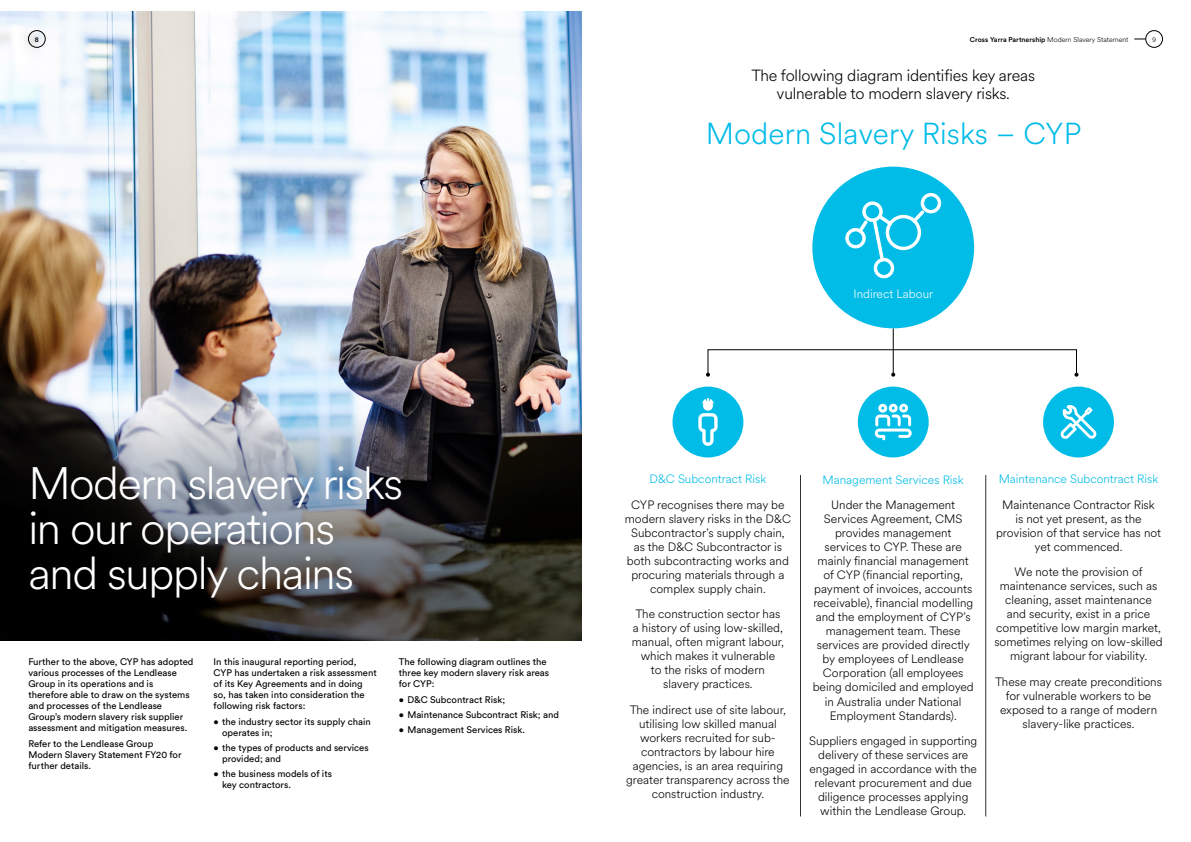
<style>
.page{position:relative;width:1191px;height:842px;background:#fff}
.page>*{position:absolute;margin:0;border:0;box-sizing:border-box;transform-origin:0 0}
.t1{font:300 45px/45px "Circular XX";letter-spacing:-.03em;color:#fff}
.t2{font:300 30px "Circular XX";letter-spacing:.005em;color:#00bce7}
.t3{font:300 16px/18px "Circular XX";letter-spacing:-.01em;color:#000;text-align:center}
.t4{font:300 12px/14px "Circular XX";color:#000;text-align:center}
.t5{font:300 12px "Circular XX";color:#00bce7}
.t6{font:300 12px "Circular XX";color:#fff}
.t7{font:9.5px/11px "Circular Std";color:#000}
.t8{font:300 7px "Circular XX";color:#000}
.t9{font:500 7px "Circular Std";color:#000}
.s1{font-family:"Circular Std";font-weight:500}
</style>
<div class="page">
<img style="left:0;top:11px;width:581px;height:354px">
<img style="left:0;top:365px;width:581px;height:276px">
<hr style="left:800px;top:475px;width:1px;height:341px;background:#323232">
<div style="left:672px;top:387px;width:71px;height:70px;background:#00bce7;border-radius:50%"></div>
<hr style="left:985px;top:475px;width:1px;height:341px;background:#323232">
<svg style="left:706px;top:373px;width:4px;height:4px"></svg>
<svg style="left:1074px;top:373px;width:4px;height:4px"></svg>
<hr style="left:893px;top:328px;width:1px;height:47px;background:#000">
<svg style="left:891px;top:373px;width:4px;height:4px"></svg>
<div style="left:812px;top:167px;width:162px;height:161px;background:#00bce7;border-radius:50%"></div>
<svg style="left:845px;top:193px;width:96px;height:85px"></svg>
<div style="left:857px;top:387px;width:71px;height:70px;background:#00bce7;border-radius:50%"></div>
<div style="left:1043px;top:387px;width:71px;height:70px;background:#00bce7;border-radius:50%"></div>
<svg style="left:1060px;top:405px;width:37px;height:34px"></svg>
<svg style="left:698px;top:398px;width:20px;height:48px"></svg>
<svg style="left:874px;top:403px;width:38px;height:38px"></svg>
<div style="left:1145px;top:30px;width:17px;height:17px;border:1px solid #000;border-radius:50%"></div>
<div style="left:28px;top:30px;width:17px;height:17px;border:1px solid #000;border-radius:50%"></div>
<p class="t9" style="left:35px;top:35px;width:5px">8</p>
<p class="t8" style="left:970px;top:34px;width:160px"><span class="s1">Cross Yarra Partnership</span> Modern Slavery Statement</p>
<p class="t8" style="left:1152px;top:34px;width:6px">9</p>
<h3 class="t3" style="left:751px;top:66px;width:285px">The following diagram identifies key areas vulnerable to modern slavery risks.</h3>
<h2 class="t2" style="left:706px;top:113px;width:377px">Modern Slavery Risks – CYP</h2>
<h1 class="t1" style="left:28px;top:459px;width:376px">Modern slavery risks in our operations and supply chains</h1>
<p class="t7" style="left:28px;top:656px;width:167px">Further to the above, CYP has adopted various processes of the Lendlease Group in its operations and is therefore able to draw on the systems and processes of the Lendlease Group’s modern slavery risk supplier assessment and mitigation measures.</p>
<p class="t7" style="left:28px;top:738px;width:155px">Refer to the Lendlease Group<br>Modern Slavery Statement FY20 for further details.</p>
<p class="t7" style="left:214px;top:656px;width:165px">In this inaugural reporting period, CYP has undertaken a risk assessment of its Key Agreements and in doing so, has taken into consideration the following risk factors:</p>
<p class="t7" style="left:222px;top:716px;width:150px;text-indent:-9px">• the industry sector its supply chain operates in;</p>
<p class="t7" style="left:222px;top:742px;width:148px;text-indent:-9px">• the types of products and services provided; and</p>
<p class="t7" style="left:222px;top:768px;width:111px;text-indent:-9px">• the business models of its key contractors.</p>
<p class="t7" style="left:399px;top:656px;width:152px">The following diagram outlines the three key modern slavery risk areas for CYP:</p>
<p class="t7" style="left:399px;top:694px;width:108px">• D&amp;C Subcontract Risk;</p>
<p class="t7" style="left:399px;top:709px;width:162px">• Maintenance Subcontract Risk; and</p>
<p class="t7" style="left:399px;top:724px;width:128px">• Management Services Risk.</p>
<p class="t6" style="left:853px;top:286px;width:81px">Indirect Labour</p>
<p class="t5" style="left:649px;top:471px;width:118px">D&amp;C Subcontract Risk</p>
<p class="t4" style="left:625px;top:497px;width:168px">CYP recognises there may be modern slavery risks in the D&amp;C<br>Subcontractor’s supply chain, as the D&amp;C Subcontractor is both subcontracting works and procuring materials through a complex supply chain.</p>
<p class="t4" style="left:632px;top:606px;width:154px">The construction sector has a history of using low-skilled, manual, often migrant labour, which makes it vulnerable<br>to the risks of modern slavery practices.</p>
<p class="t4" style="left:626px;top:702px;width:165px">The indirect use of site labour, utilising low skilled manual workers recruited for sub&shy;contractors by labour hire agencies, is an area requiring greater transparency across the construction industry.</p>
<p class="t5" style="left:822px;top:472px;width:143px">Management Services Risk</p>
<p class="t4" style="left:812px;top:498px;width:163px">Under the Management<br>Services Agreement, CMS provides management services to CYP. These are mainly financial management of CYP (financial reporting, payment of invoices, accounts receivable), financial modelling and the employment of CYP’s management team. These services are provided directly by employees of Lendlease<br>Corporation (all employees being domiciled and employed in Australia under National<br>Employment Standards).</p>
<p class="t4" style="left:809px;top:733px;width:170px">Suppliers engaged in supporting delivery of these services are engaged in accordance with the relevant procurement and due diligence processes applying within the Lendlease Group.</p>
<p class="t5" style="left:998px;top:471px;width:161px">Maintenance Subcontract Risk</p>
<p class="t4" style="left:996px;top:497px;width:167px">Maintenance Contractor Risk<br>is not yet present, as the provision of that service has not yet commenced.</p>
<p class="t4" style="left:994px;top:564px;width:170px">We note the provision of maintenance services, such as cleaning, asset maintenance and security, exist in a price competitive low margin market, sometimes relying on low-skilled migrant labour for viability.</p>
<p class="t4" style="left:995px;top:674px;width:168px">These may create preconditions for vulnerable workers to be exposed to a range of modern slavery-like practices.</p>
</div>
